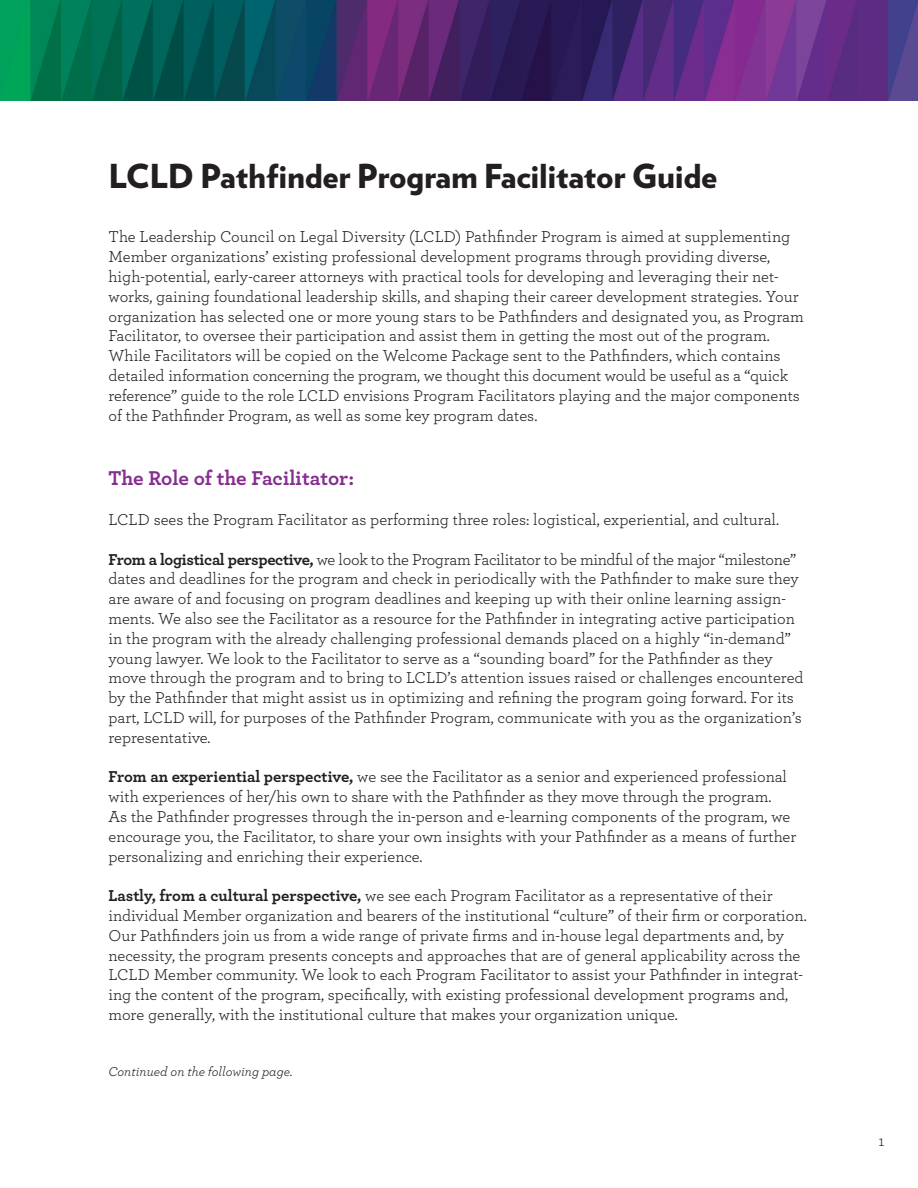
<style>
.page{position:relative;width:918px;height:1188px;background:#fff}
.page>*{position:absolute;margin:0;border:0;box-sizing:border-box;transform-origin:0 0}
.t1{font:900 33px "Verlag";letter-spacing:-.01em;color:#231f20}
.t2{font:700 21px "Archer";color:#862d91}
.t3{font:16.5px/19.8px "Archer";color:#231f20}
.t4{font:15px "Archer";color:#231f20}
.t5{font:italic 13.5px "Archer";color:#231f20}
.s1{font-weight:700}
</style>
<div class="page">
<img style="left:0;top:0;width:918px;height:100px">
<p class="t1" style="left:109px;top:149px;width:610px">LCLD Pathfinder Program Facilitator Guide</p>
<p class="t3" style="left:109px;top:226px;width:697px">The Leadership Council on Legal Diversity (LCLD) Pathfinder Program is aimed at supplementing Member organizations’ existing professional development programs through providing diverse, high-potential, early-career attorneys with practical tools for developing and leveraging their net&shy;works, gaining foundational leadership skills, and shaping their career development strategies. Your organization has selected one or more young stars to be Pathfinders and designated you, as Program Facilitator, to oversee their participation and assist them in getting the most out of the program.<br>While Facilitators will be copied on the Welcome Package sent to the Pathfinders, which contains detailed information concerning the program, we thought this document would be useful as a “quick reference” guide to the role LCLD envisions Program Facilitators playing and the major components of the Pathfinder Program, as well as some key program dates.</p>
<p class="t2" style="left:109px;top:462px;width:247px">The Role of the Facilitator:</p>
<p class="t3" style="left:109px;top:509px;width:672px">LCLD sees the Program Facilitator as performing three roles: logistical, experiential, and cultural.</p>
<p class="t3" style="left:109px;top:548px;width:697px"><span class="s1">From a logistical perspective,</span> we look to the Program Facilitator to be mindful of the major “milestone” dates and deadlines for the program and check in periodically with the Pathfinder to make sure they are aware of and focusing on program deadlines and keeping up with their online learning assign&shy;ments. We also see the Facilitator as a resource for the Pathfinder in integrating active participation in the program with the already challenging professional demands placed on a highly “in-demand” young lawyer. We look to the Facilitator to serve as a “sounding board” for the Pathfinder as they move through the program and to bring to LCLD’s attention issues raised or challenges encountered by the Pathfinder that might assist us in optimizing and refining the program going forward. For its part, LCLD will, for purposes of the Pathfinder Program, communicate with you as the organization’s representative.</p>
<p class="t3" style="left:109px;top:766px;width:689px"><span class="s1">From an experiential perspective,</span> we see the Facilitator as a senior and experienced professional with experiences of her/his own to share with the Pathfinder as they move through the program.<br>As the Pathfinder progresses through the in-person and e-learning components of the program, we encourage you, the Facilitator, to share your own insights with your Pathfinder as a means of further personalizing and enriching their experience.</p>
<p class="t3" style="left:109px;top:885px;width:700px"><span class="s1">Lastly, from a cultural perspective,</span> we see each Program Facilitator as a representative of their individual Member organization and bearers of the institutional “culture” of their firm or corporation.<br>Our Pathfinders join us from a wide range of private firms and in-house legal departments and, by necessity, the program presents concepts and approaches that are of general applicability across the LCLD Member community. We look to each Program Facilitator to assist your Pathfinder in integrat&shy;ing the content of the program, specifically, with existing professional development programs and, more generally, with the institutional culture that makes your organization unique.</p>
<p class="t5" style="left:109px;top:1062px;width:185px">Continued on the following page.</p>
<p class="t4" style="left:879px;top:1131px;width:7px">1</p>
</div>
